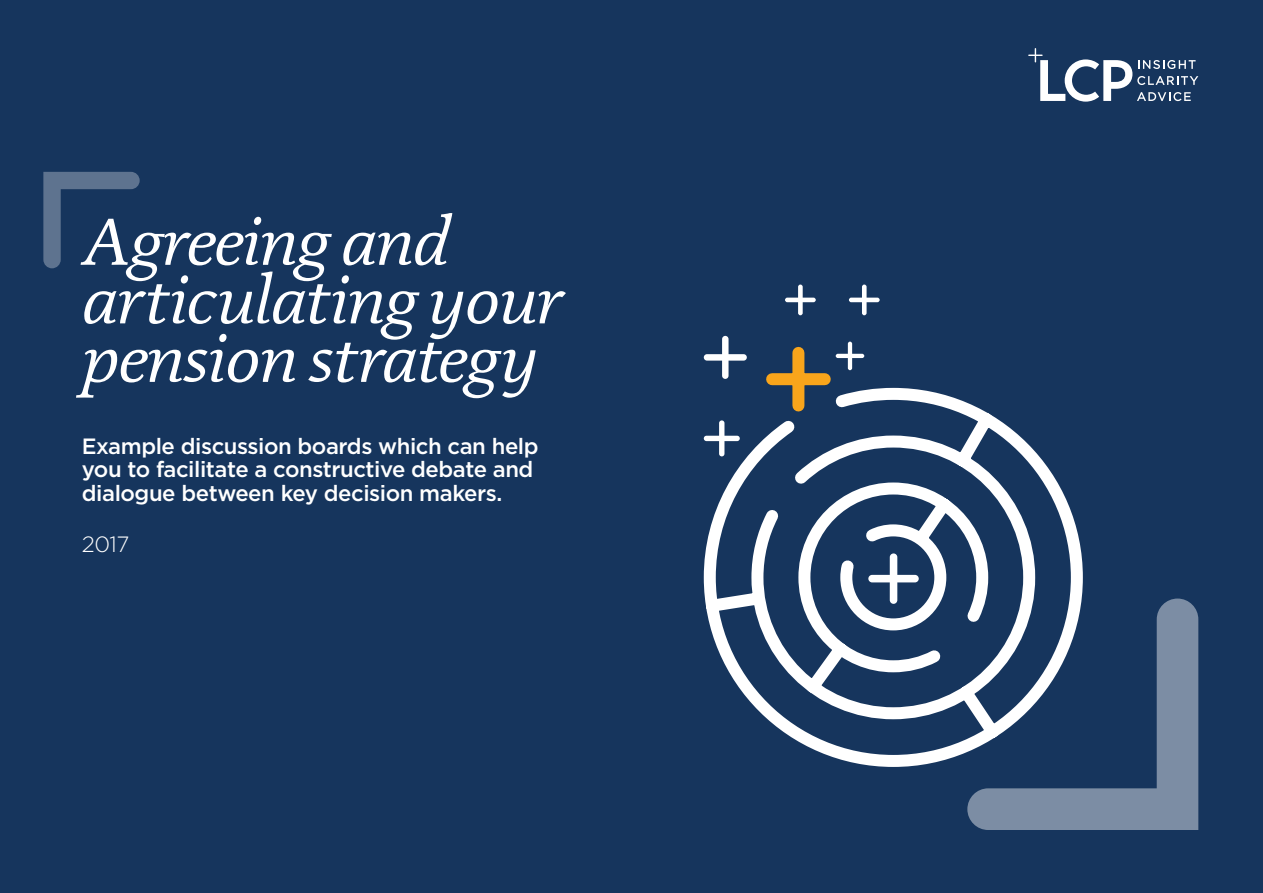
<style>
.page{position:relative;width:1263px;height:893px;background:#16355d}
.page>*{position:absolute;margin:0;border:0;box-sizing:border-box;transform-origin:0 0}
.t1{font:italic 67.5px/58.5px "DTL Documenta TOT";letter-spacing:-.02em;color:#fff}
.t2{font:500 22.05px/23.4px "Gotham";letter-spacing:-.02em;color:#fff}
.t3{font:300 22.05px "Gotham";color:#fff}
</style>
<div class="page">
<svg style="left:967px;top:598px;width:231px;height:232px;background:#4c6382"></svg>
<svg style="left:43px;top:172px;width:97px;height:96px;background:#2c486c"></svg>
<svg style="left:1028px;top:48px;width:170px;height:54px"></svg>
<svg style="left:698px;top:382px;width:391px;height:391px"></svg>
<div style="left:792px;top:353px;width:12px;height:52px;background:#f9a51b"></div>
<div style="left:772px;top:373px;width:53px;height:12px;background:#f9a51b"></div>
<svg style="left:849px;top:285px;width:31px;height:30px"></svg>
<svg style="left:785px;top:285px;width:31px;height:30px"></svg>
<svg style="left:836px;top:342px;width:28px;height:28px"></svg>
<svg style="left:704px;top:336px;width:43px;height:43px"></svg>
<svg style="left:868px;top:553px;width:51px;height:51px"></svg>
<svg style="left:704px;top:420px;width:36px;height:36px"></svg>
<p class="t1" style="left:82px;top:212px;width:483px">Agreeing and articulating your pension strategy</p>
<p class="t2" style="left:82px;top:434px;width:458px">Example discussion boards which can help you to facilitate a constructive debate and dialogue between key decision makers.</p>
<p class="t3" style="left:82px;top:530px;width:49px">2017</p>
</div>
